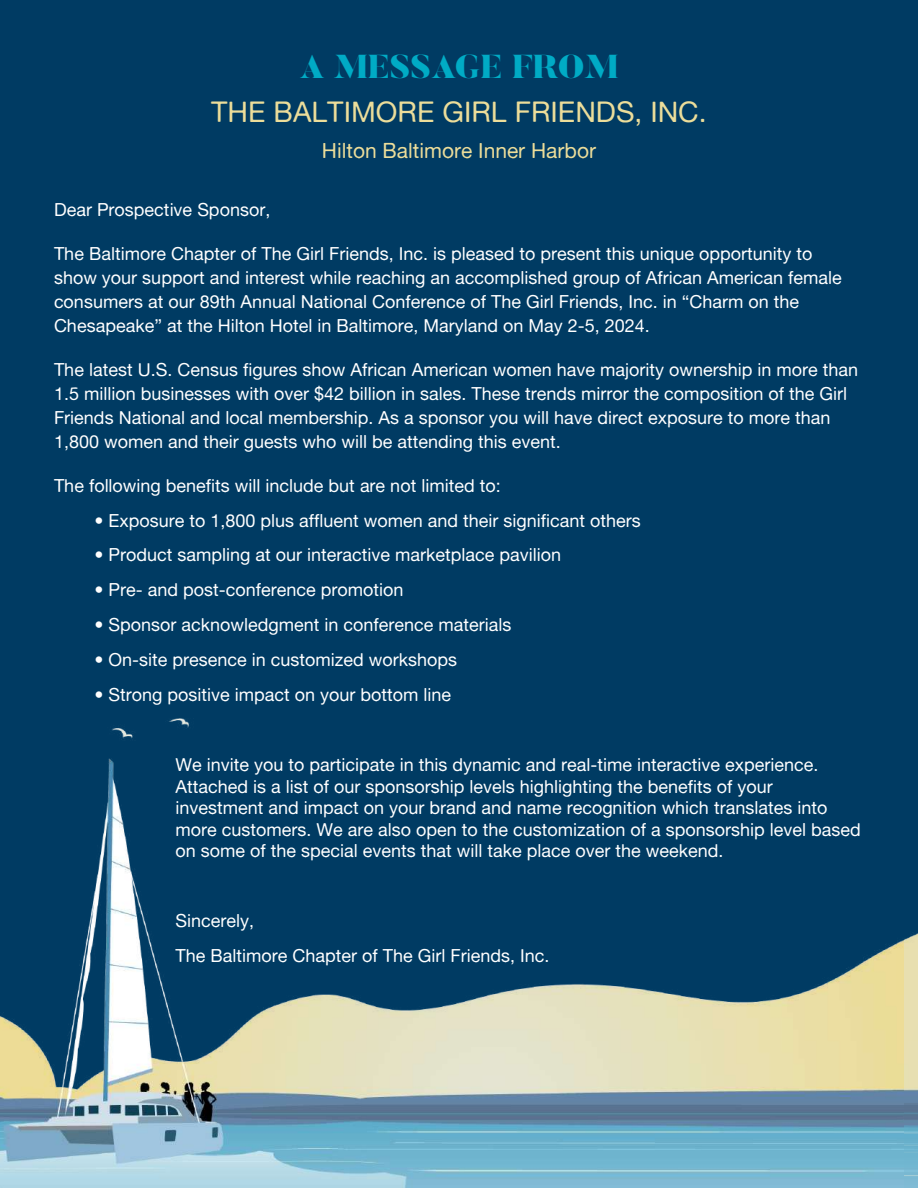
<style>
.page{position:relative;width:918px;height:1188px;background:#003b63}
.page>*{position:absolute;margin:0;border:0;box-sizing:border-box;transform-origin:0 0}
.t1{font:900 33px "Butler";color:#00abc5}
.t2{font:28.5px "Alte Haas Grotesk";color:#ecdd9a}
.t3{font:21px "Alte Haas Grotesk";color:#ecdd9a}
.t4{font:18px/24px "Alte Haas Grotesk";color:#fff}
</style>
<div class="page">
<img style="left:0;top:718px;width:904px;height:470px">
<img style="left:904px;top:933px;width:14px;height:255px">
<h1 class="t1" style="left:299px;top:45px;width:321px">A MESSAGE FROM</h1>
<h2 class="t2" style="left:211px;top:94px;width:497px">THE BALTIMORE GIRL FRIENDS, INC.</h2>
<p class="t3" style="left:322px;top:138px;width:276px">Hilton Baltimore Inner Harbor</p>
<p class="t4" style="left:54px;top:198px;width:218px">Dear Prospective Sponsor,</p>
<p class="t4" style="left:54px;top:242px;width:789px">The Baltimore Chapter of The Girl Friends, Inc. is pleased to present this unique opportunity to show your support and interest while reaching an accomplished group of African American female consumers at our 89th Annual National Conference of The Girl Friends, Inc. in “Charm on the Chesapeake” at the Hilton Hotel in Baltimore, Maryland on May 2-5, 2024.</p>
<p class="t4" style="left:54px;top:357px;width:806px">The latest U.S. Census figures show African American women have majority ownership in more than 1.5 million businesses with over $42 billion in sales. These trends mirror the composition of the Girl Friends National and local membership. As a sponsor you will have direct exposure to more than 1,800 women and their guests who will be attending this event.</p>
<p class="t4" style="left:54px;top:473px;width:448px">The following benefits will include but are not limited to:</p>
<p class="t4" style="left:94px;top:508px;width:548px">• Exposure to 1,800 plus affluent women and their significant others</p>
<p class="t4" style="left:94px;top:543px;width:468px">• Product sampling at our interactive marketplace pavilion</p>
<p class="t4" style="left:94px;top:578px;width:311px">• Pre- and post-conference promotion</p>
<p class="t4" style="left:94px;top:612px;width:419px">• Sponsor acknowledgment in conference materials</p>
<p class="t4" style="left:94px;top:647px;width:364px">• On-site presence in customized workshops</p>
<p class="t4" style="left:94px;top:682px;width:358px">• Strong positive impact on your bottom line</p>
<p class="t4" style="left:176px;top:753px;width:687px;line-height:21.6px">We invite you to participate in this dynamic and real-time interactive experience.<br>Attached is a list of our sponsorship levels highlighting the benefits of your investment and impact on your brand and name recognition which translates into more customers. We are also open to the customization of a sponsorship level based on some of the special events that will take place over the weekend.</p>
<p class="t4" style="left:176px;top:903px;width:376px;line-height:34.8px">Sincerely,<br>The Baltimore Chapter of The Girl Friends, Inc.</p>
</div>
